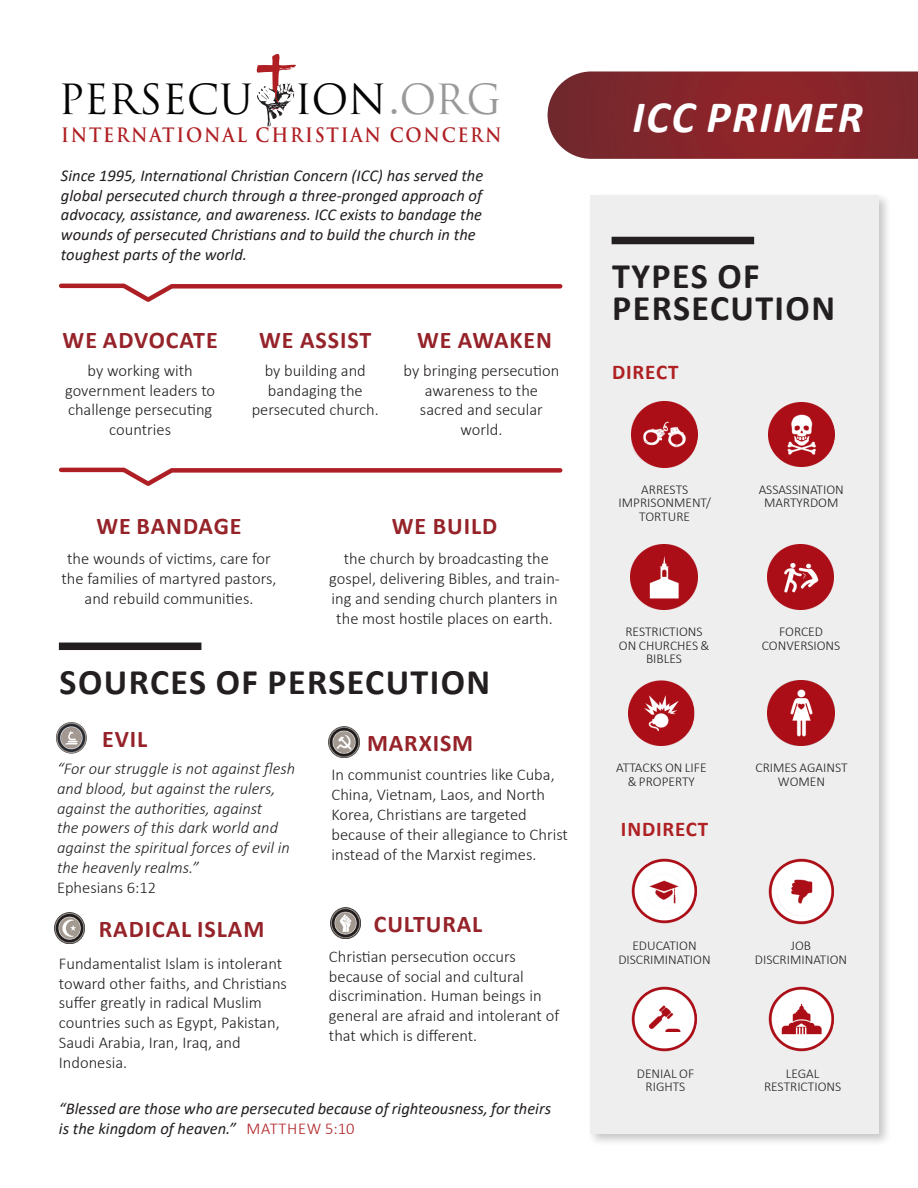
<style>
.page{position:relative;width:918px;height:1188px;background:#fff}
.page>*{position:absolute;margin:0;border:0;box-sizing:border-box;transform-origin:0 0}
.t1{font:italic 700 45px "Calibri";letter-spacing:.04em;color:#fff}
.t2{font:40.5px "Trajan";color:#040503}
.H1_Header_White{font:700 36px/31.5px "Calibri";letter-spacing:.04em;color:#231f20}
.H2_Header_White{font:700 24px "Calibri";letter-spacing:.04em;color:#952329}
.H2_Header_White-2{font:700 21px "Calibri";letter-spacing:.04em;color:#af2023}
.t3{font:700 19.35px "Trajan Pro";letter-spacing:.1em;color:#af1f23;scale:.9 1}
.t4{font:300 16.5px/19.8px "Calibri";color:#231f20;text-align:center}
.t5{font:italic 16.5px/19.8px "Calibri";color:#231f20}
.t6{font:italic 300 16.5px/19.8px "Calibri";color:#231f20}
.t7{font:300 16.5px "Calibri";letter-spacing:.04em;color:#af2023}
.E__Body_Text{font:300 13.5px/13.5px "Calibri";color:#231f20;text-align:center}
.s1{font-family:"Trajan Pro";font-weight:700;color:#999}
.s2{color:#999}
</style>
<div class="page">
<svg style="left:548px;top:71px;width:370px;height:88px;background:#872d31"></svg>
<svg style="left:59px;top:283px;width:504px;height:19px"></svg>
<svg style="left:59px;top:467px;width:504px;height:19px"></svg>
<svg style="left:256px;top:54px;width:40px;height:73px"></svg>
<div style="left:587px;top:192px;width:305px;height:955px;background:#231f20;opacity:.25"></div>
<div style="left:591px;top:196px;width:288px;height:938px;background:#eeeeef"></div>
<img style="left:632px;top:402px;width:66px;height:65px">
<img style="left:631px;top:544px;width:66px;height:66px">
<img style="left:768px;top:402px;width:66px;height:65px">
<img style="left:768px;top:544px;width:66px;height:66px">
<img style="left:629px;top:681px;width:66px;height:65px">
<img style="left:768px;top:681px;width:66px;height:64px">
<img style="left:632px;top:859px;width:65px;height:65px">
<img style="left:632px;top:986px;width:65px;height:65px">
<img style="left:768px;top:859px;width:66px;height:65px">
<img style="left:768px;top:986px;width:66px;height:65px">
<div style="left:612px;top:237px;width:142px;height:7px;background:#231f20"></div>
<div style="left:59px;top:643px;width:142px;height:7px;background:#231f20"></div>
<svg style="left:56px;top:722px;width:31px;height:32px"></svg>
<img style="left:329px;top:727px;width:31px;height:30px">
<img style="left:54px;top:913px;width:31px;height:31px">
<img style="left:330px;top:908px;width:31px;height:31px">
<p class="t2" style="left:58px;top:75px;width:444px">PERSECU ION<span class="s1">.</span><span class="s2">ORG</span></p>
<p class="t3" style="left:61px;top:123px;width:491px">INTERNATIONAL CHRISTIAN CONCERN</p>
<p class="t5" style="left:61px;top:165px;width:424px">Since 1995, International Christian Concern (ICC) has served the global persecuted church through a three-pronged approach of advocacy, assistance, and awareness. ICC exists to bandage the wounds of persecuted Christians and to build the church in the toughest parts of the world.</p>
<p class="H2_Header_White" style="left:63px;top:323px;width:157px">WE ADVOCATE</p>
<p class="t4" style="left:65px;top:360px;width:152px">by working with government leaders to challenge persecuting countries</p>
<p class="H2_Header_White" style="left:259px;top:323px;width:114px">WE ASSIST</p>
<p class="t4" style="left:252px;top:360px;width:129px">by building and bandaging the persecuted church.</p>
<p class="H2_Header_White" style="left:417px;top:323px;width:136px">WE AWAKEN</p>
<p class="t4" style="left:404px;top:360px;width:157px">by bringing persecution awareness to the sacred and secular world.</p>
<p class="H2_Header_White" style="left:96px;top:509px;width:147px">WE BANDAGE</p>
<p class="H2_Header_White" style="left:392px;top:509px;width:107px">WE BUILD</p>
<p class="t4" style="left:62px;top:549px;width:217px">the wounds of victims, care for the families of martyred pastors, and rebuild communities.</p>
<p class="t4" style="left:329px;top:549px;width:232px">the church by broadcasting the gospel, delivering Bibles, and train&shy;ing and sending church planters in the most hostile places on earth.</p>
<p class="H1_Header_White" style="left:60px;top:666px;width:432px">SOURCES OF PERSECUTION</p>
<p class="H2_Header_White" style="left:102px;top:722px;width:47px">EVIL</p>
<p class="t6" style="left:57px;top:758px;width:240px">“For our struggle is not against flesh and blood, but against the rulers, against the authorities, against<br>the powers of this dark world and against the spiritual forces of evil in the heavenly realms.”</p>
<p class="t4" style="left:57px;top:877px;width:101px">Ephesians 6:12</p>
<p class="H2_Header_White" style="left:367px;top:726px;width:108px">MARXISM</p>
<p class="t4" style="left:332px;top:765px;width:238px;text-align:left">In communist countries like Cuba, China, Vietnam, Laos, and North Korea, Christians are targeted because of their allegiance to Christ instead of the Marxist regimes.</p>
<p class="H2_Header_White" style="left:99px;top:912px;width:167px">RADICAL ISLAM</p>
<p class="t4" style="left:59px;top:953px;width:230px;text-align:left">Fundamentalist Islam is intolerant toward other faiths, and Christians suffer greatly in radical Muslim countries such as Egypt, Pakistan,<br>Saudi Arabia, Iran, Iraq, and<br>Indonesia.</p>
<p class="H2_Header_White" style="left:374px;top:907px;width:110px">CULTURAL</p>
<p class="t4" style="left:329px;top:946px;width:232px;text-align:left">Christian persecution occurs because of social and cultural discrimination. Human beings in general are afraid and intolerant of that which is different.</p>
<p class="t5" style="left:59px;top:1098px;width:494px">“Blessed are those who are persecuted because of righteousness, for theirs is the kingdom of heaven.”</p>
<p class="t7" style="left:247px;top:1118px;width:109px">MATTHEW 5:10</p>
<p class="t1" style="left:632px;top:85px;width:232px">ICC PRIMER</p>
<p class="H1_Header_White" style="left:612px;top:260px;width:224px">TYPES OF<br>PERSECUTION</p>
<p class="H2_Header_White-2" style="left:612px;top:357px;width:68px">DIRECT</p>
<p class="E__Body_Text" style="left:641px;top:482px;width:48px">ARRESTS</p>
<p class="E__Body_Text" style="left:619px;top:496px;width:94px">IMPRISONMENT/<br>TORTURE</p>
<p class="E__Body_Text" style="left:759px;top:482px;width:87px">ASSASSINATION<br>MARTYRDOM</p>
<p class="E__Body_Text" style="left:619px;top:625px;width:92px">RESTRICTIONS<br>ON CHURCHES &amp;<br>BIBLES</p>
<p class="E__Body_Text" style="left:762px;top:625px;width:80px">FORCED<br>CONVERSIONS</p>
<p class="E__Body_Text" style="left:616px;top:761px;width:92px">ATTACKS ON LIFE &amp; PROPERTY</p>
<p class="E__Body_Text" style="left:755px;top:761px;width:94px">CRIMES AGAINST<br>WOMEN</p>
<p class="H2_Header_White-2" style="left:621px;top:814px;width:89px">INDIRECT</p>
<p class="E__Body_Text" style="left:618px;top:939px;width:94px">EDUCATION<br>DISCRIMINATION</p>
<p class="E__Body_Text" style="left:755px;top:939px;width:94px">JOB<br>DISCRIMINATION</p>
<p class="E__Body_Text" style="left:637px;top:1067px;width:59px">DENIAL OF<br>RIGHTS</p>
<p class="E__Body_Text" style="left:764px;top:1067px;width:79px">LEGAL<br>RESTRICTIONS</p>
</div>
